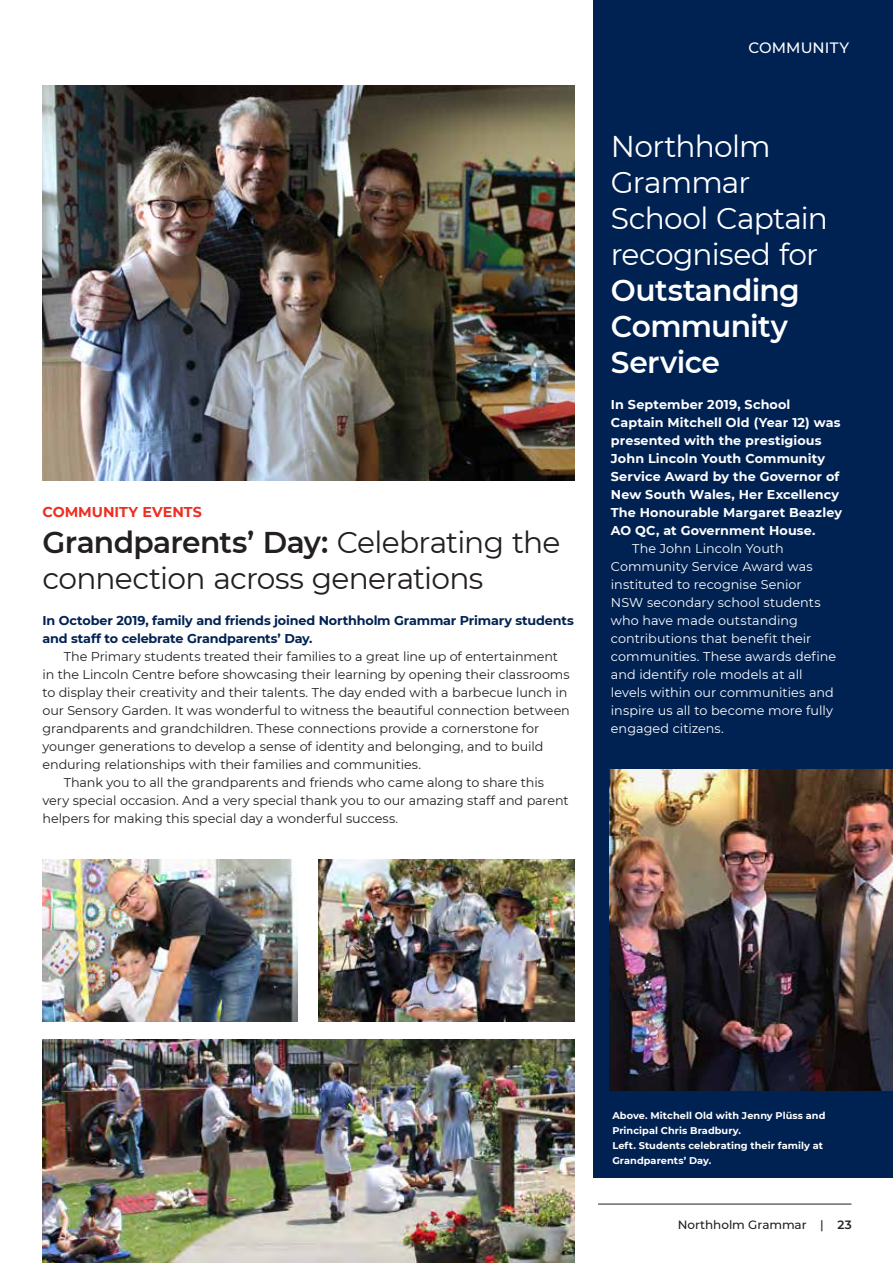
<style>
.page{position:relative;width:893px;height:1263px;background:#fff}
.page>*{position:absolute;margin:0;border:0;box-sizing:border-box;transform-origin:0 0}
.t1{font:30px/36px "Montserrat";letter-spacing:-.025em;color:#231f20}
.t2{font:30px/36px "Montserrat";letter-spacing:-.025em;color:#fff}
.t3{font:600 30px/36px "Montserrat";letter-spacing:-.02em;color:#fff}
.t4{font:500 15px "Montserrat";letter-spacing:.005em;color:#fff}
.t5{font:700 14.25px "Montserrat";color:#ee2e22}
.t6{font:12.75px "Montserrat";letter-spacing:-.005em;color:#231f20}
.t7{font:12.75px/18px "Montserrat";letter-spacing:.005em;color:#fff}
.t8{font:700 12.75px/18px "Montserrat";letter-spacing:.01em;color:#fff}
.t9{font:700 12.75px/18px "Montserrat";letter-spacing:-.01em;color:#002252}
.t10{font:500 12px "Montserrat";letter-spacing:-.005em;color:#231f20}
.t11{font:700 9.75px/15px "Montserrat";letter-spacing:.005em;color:#fff}
.s1{font-weight:600}
</style>
<div class="page">
<div style="left:594px;top:0;width:299px;height:1178px;background:#002252"></div>
<img style="left:319px;top:859px;width:255px;height:162px">
<img style="left:43px;top:859px;width:255px;height:162px">
<img style="left:43px;top:85px;width:531px;height:395px">
<img style="left:609px;top:769px;width:284px;height:322px">
<img style="left:43px;top:1039px;width:531px;height:224px">
<hr style="left:598px;top:1204px;width:253px;height:1px;background:#231f20">
<p class="t5" style="left:43px;top:502px;width:161px">COMMUNITY EVENTS</p>
<h1 class="t1" style="left:43px;top:523px;width:519px"><span class="s1">Grandparents’ Day:</span> Celebrating the connection across generations</h1>
<p class="t9" style="left:43px;top:611px;width:533px">In October 2019, family and friends joined Northholm Grammar Primary students and staff to celebrate Grandparents’ Day.</p>
<p class="t6" style="left:64px;top:648px;width:496px">The Primary students treated their families to a great line up of entertainment</p>
<p class="t6" style="left:43px;top:666px;width:529px">in the Lincoln Centre before showcasing their learning by opening their classrooms</p>
<p class="t6" style="left:43px;top:684px;width:526px">to display their creativity and their talents. The day ended with a barbecue lunch in</p>
<p class="t6" style="left:43px;top:702px;width:529px">our Sensory Garden. It was wonderful to witness the beautiful connection between</p>
<p class="t6" style="left:43px;top:720px;width:498px">grandparents and grandchildren. These connections provide a cornerstone for</p>
<p class="t6" style="left:43px;top:738px;width:503px">younger generations to develop a sense of identity and belonging, and to build</p>
<p class="t6" style="left:43px;top:756px;width:380px">enduring relationships with their families and communities.</p>
<p class="t6" style="left:64px;top:774px;width:482px">Thank you to all the grandparents and friends who came along to share this</p>
<p class="t6" style="left:43px;top:792px;width:528px">very special occasion. And a very special thank you to our amazing staff and parent</p>
<p class="t6" style="left:43px;top:810px;width:357px">helpers for making this special day a wonderful success.</p>
<p class="t4" style="left:748px;top:37px;width:102px">COMMUNITY</p>
<h1 class="t2" style="left:611px;top:127px;width:218px">Northholm<br>Grammar<br>School Captain recognised for</h1>
<h1 class="t3" style="left:611px;top:271px;width:190px">Outstanding<br>Community<br>Service</h1>
<p class="t8" style="left:611px;top:395px;width:233px">In September 2019, School<br>Captain Mitchell Old (Year 12) was presented with the prestigious<br>John Lincoln Youth Community<br>Service Award by the Governor of<br>New South Wales, Her Excellency<br>The Honourable Margaret Beazley<br>AO QC, at Government House.</p>
<p class="t7" style="left:611px;top:539px;width:227px;text-indent:21px">The John Lincoln Youth<br>Community Service Award was instituted to recognise Senior<br>NSW secondary school students who have made outstanding contributions that benefit their communities. These awards define and identify role models at all levels within our communities and inspire us all to become more fully engaged citizens.</p>
<p class="t11" style="left:612px;top:1107px;width:215px">Above. Mitchell Old with Jenny Plüss and<br>Principal Chris Bradbury.<br>Left. Students celebrating their family at<br>Grandparents’ Day.</p>
<p class="t10" style="left:678px;top:1216px;width:176px">Northholm Grammar | <span class="s1">23</span></p>
</div>
